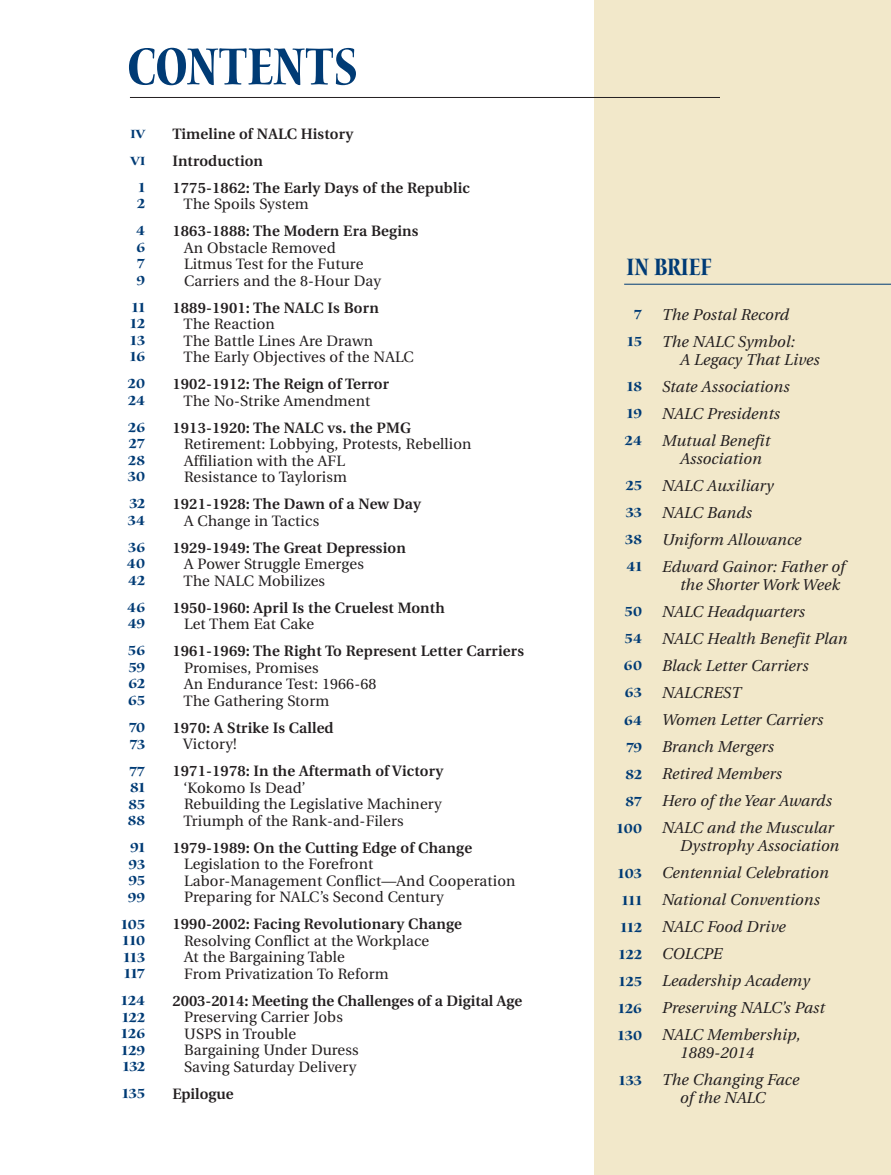
<style>
.page{position:relative;width:891px;height:1175px;background:#fff}
.page>*{position:absolute;margin:0;border:0;box-sizing:border-box;transform-origin:0 0}
.t1{font:700 condensed 58.95px "Waters Titling Pro";color:#003b75}
.t2{font:700 condensed 27px "Waters Titling Pro";color:#003b75}
.t3{font:italic 15.75px/27px "Utopia";letter-spacing:.01em;color:#231f20}
.t4{font:15px/16.5px "Utopia";letter-spacing:.01em;color:#231f20}
.t5{font:600 15px/27px "Utopia";letter-spacing:.01em;color:#231f20}
.t6{font:700 15px/16.5px "Waters Titling Pro";letter-spacing:.01em;color:#003b75;text-align:justify}
.t7{font:700 13.5px/27px "Waters Titling Pro";color:#003b75}
</style>
<div class="page">
<div style="left:594px;top:0;width:297px;height:1174px;background:#f2e8ca"></div>
<hr style="left:130px;top:97px;width:590px;height:1px;background:#231f20">
<hr style="left:624px;top:284px;width:267px;height:1px;background:#003b75">
<h1 class="t1" style="left:128px;top:29px;width:231px">CONTENTS</h1>
<p class="t7" style="left:131px;top:120px;width:16px">IV vI</p>
<p class="t6" style="left:137px;top:178px;width:10px">1<br>2</p>
<p class="t6" style="left:136px;top:222px;width:10px">4<br>6<br>7<br>9</p>
<p class="t6" style="left:130px;top:298px;width:17px">11<br>12<br>13<br>16</p>
<p class="t6" style="left:128px;top:375px;width:19px">20<br>24</p>
<p class="t6" style="left:128px;top:418px;width:19px">26<br>27<br>28<br>30</p>
<p class="t6" style="left:128px;top:495px;width:19px">32<br>34</p>
<p class="t6" style="left:127px;top:538px;width:20px">36<br>40<br>42</p>
<p class="t6" style="left:127px;top:598px;width:20px">46<br>49</p>
<p class="t6" style="left:128px;top:642px;width:18px">56<br>59<br>62<br>65</p>
<p class="t6" style="left:129px;top:718px;width:17px">70<br>73</p>
<p class="t6" style="left:128px;top:762px;width:19px">77<br>81<br>85<br>88</p>
<p class="t6" style="left:128px;top:838px;width:19px">91<br>93<br>95<br>99</p>
<p class="t6" style="left:121px;top:915px;width:26px">105<br>110<br>113<br>117</p>
<p class="t6" style="left:121px;top:991px;width:26px">124<br>122<br>126<br>129<br>132</p>
<p class="t6" style="left:122px;top:1084px;width:25px">135</p>
<p class="t5" style="left:172px;top:121px;width:299px">Timeline of NALC History<br>Introduction<br>1775-1862: The Early Days of the Republic</p>
<p class="t4" style="left:184px;top:197px;width:127px">The Spoils System</p>
<p class="t5" style="left:172px;top:219px;width:247px">1863-1888: The Modern Era Begins</p>
<p class="t4" style="left:184px;top:240px;width:199px">An Obstacle Removed<br>Litmus Test for the Future<br>Carriers and the 8-Hour Day</p>
<p class="t5" style="left:172px;top:295px;width:208px">1889-1901: The NALC Is Born</p>
<p class="t4" style="left:184px;top:317px;width:232px">The Reaction<br>The Battle Lines Are Drawn<br>The Early Objectives of the NALC</p>
<p class="t5" style="left:172px;top:372px;width:218px">1902-1912: The Reign of Terror</p>
<p class="t4" style="left:184px;top:393px;width:188px">The No-Strike Amendment</p>
<p class="t5" style="left:172px;top:415px;width:240px">1913-1920: The NALC vs. the PMG</p>
<p class="t4" style="left:184px;top:437px;width:289px">Retirement: Lobbying, Protests, Rebellion<br>Affiliation with the AFL<br>Resistance to Taylorism</p>
<p class="t5" style="left:172px;top:492px;width:250px">1921-1928: The Dawn of a New Day</p>
<p class="t4" style="left:184px;top:513px;width:137px">A Change in Tactics</p>
<p class="t5" style="left:172px;top:535px;width:235px">1929-1949: The Great Depression</p>
<p class="t4" style="left:184px;top:557px;width:182px">A Power Struggle Emerges<br>The NALC Mobilizes</p>
<p class="t5" style="left:172px;top:595px;width:274px">1950-1960: April Is the Cruelest Month</p>
<p class="t4" style="left:184px;top:617px;width:132px">Let Them Eat Cake</p>
<p class="t5" style="left:172px;top:639px;width:353px">1961-1969: The Right To Represent Letter Carriers</p>
<p class="t4" style="left:184px;top:660px;width:194px">Promises, Promises<br>An Endurance Test: 1966-68<br>The Gathering Storm</p>
<p class="t5" style="left:172px;top:715px;width:163px">1970: A Strike Is Called</p>
<p class="t4" style="left:183px;top:737px;width:55px">Victory!</p>
<p class="t5" style="left:172px;top:759px;width:272px">1971-1978: In the Aftermath of Victory</p>
<p class="t4" style="left:184px;top:780px;width:260px">‘Kokomo Is Dead’<br>Rebuilding the Legislative Machinery<br>Triumph of the Rank-and-Filers</p>
<p class="t5" style="left:172px;top:835px;width:301px">1979-1989: On the Cutting Edge of Change</p>
<p class="t4" style="left:184px;top:857px;width:333px">Legislation to the Forefront<br>Labor-Management Conflict—And Cooperation<br>Preparing for NALC’s Second Century</p>
<p class="t5" style="left:172px;top:912px;width:291px">1990-2002: Facing Revolutionary Change</p>
<p class="t4" style="left:184px;top:933px;width:247px">Resolving Conflict at the Workplace<br>At the Bargaining Table<br>From Privatization To Reform</p>
<p class="t5" style="left:172px;top:988px;width:351px">2003-2014: Meeting the Challenges of a Digital Age</p>
<p class="t4" style="left:184px;top:1010px;width:176px">Preserving Carrier Jobs<br>USPS in Trouble<br>Bargaining Under Duress<br>Saving Saturday Delivery</p>
<p class="t5" style="left:172px;top:1081px;width:63px">Epilogue</p>
<h2 class="t2" style="left:626px;top:250px;width:87px">IN BRIEF</h2>
<p class="t6" style="left:627px;top:301px;width:16px;line-height:27px;text-align:center">7<br>15</p>
<p class="t6" style="left:625px;top:373px;width:19px;line-height:27px">18<br>19<br>24</p>
<p class="t6" style="left:625px;top:472px;width:19px;line-height:27px">25<br>33<br>38<br>41</p>
<p class="t6" style="left:617px;top:598px;width:27px;line-height:27px;text-align:right">50<br>54<br>60<br>63<br>64<br>79<br>82<br>87<br>100</p>
<p class="t6" style="left:618px;top:859px;width:26px;line-height:27px">103<br>111<br>112<br>122<br>125<br>126<br>130</p>
<p class="t6" style="left:619px;top:1071px;width:25px">133</p>
<p class="t3" style="left:662px;top:302px;width:134px">The Postal Record<br>The NALC Symbol:</p>
<p class="t3" style="left:662px;top:347px;width:159px;text-indent:18px">A Legacy That Lives<br>State Associations<br>NALC Presidents<br>Mutual Benefit</p>
<p class="t3" style="left:662px;top:446px;width:185px;text-indent:18px">Association<br>NALC Auxiliary<br>NALC Bands<br>Uniform Allowance<br>Edward Gainor: Father of</p>
<p class="t3" style="left:662px;top:572px;width:187px;text-indent:18px">the Shorter Work Week<br>NALC Headquarters<br>NALC Health Benefit Plan<br>Black Letter Carriers<br>NALCREST<br>Women Letter Carriers<br>Branch Mergers<br>Retired Members<br>Hero of the Year Awards<br>NALC and the Muscular</p>
<p class="t3" style="left:662px;top:833px;width:179px;text-indent:18px">Dystrophy Association<br>Centennial Celebration<br>National Conventions<br>NALC Food Drive<br>COLCPE<br>Leadership Academy<br>Preserving NALC’s Past<br>NALC Membership,</p>
<p class="t3" style="left:662px;top:1040px;width:139px;text-indent:18px">1889-2014<br>The Changing Face</p>
<p class="t3" style="left:680px;top:1085px;width:87px">of the NALC</p>
</div>
